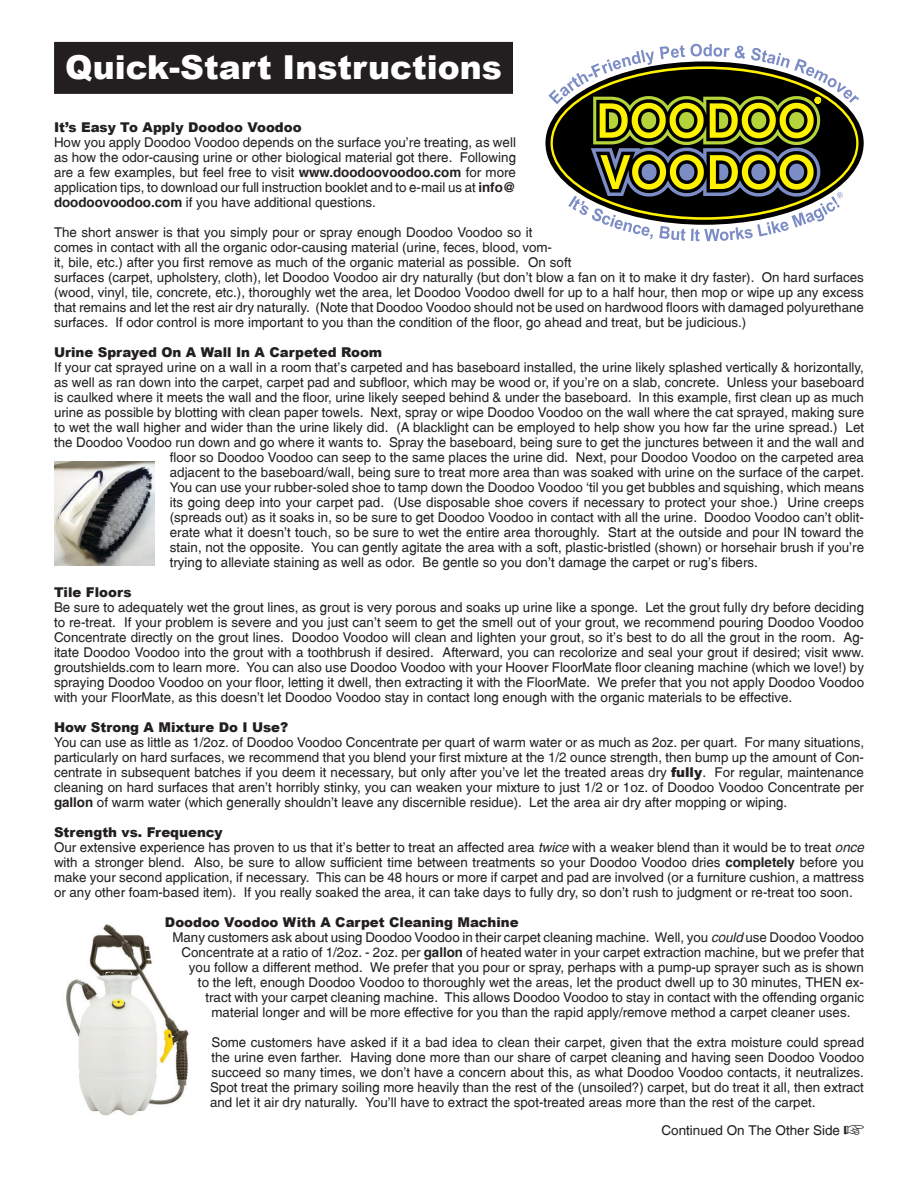
<style>
.page{position:relative;width:918px;height:1188px;background:#fff}
.page>*{position:absolute;margin:0;border:0;box-sizing:border-box;transform-origin:0 0}
.t1{font:900 33px "Arial";color:#fff}
.t2{font:13.5px/15px "Switzerland Plain";color:#231f20;text-align:justify}
.t3{font:900 13.5px "Arial";color:#231f20}
.s1{font-family:"Switzerland";font-weight:700}
.s2{font-family:"Arial";font-weight:900}
.s3{font-family:"Switzerland";font-style:italic}
</style>
<div class="page">
<img style="left:66px;top:924px;width:123px;height:192px">
<div style="left:55px;top:43px;width:457px;height:50px;background:#231f20"></div>
<div style="left:54px;top:42px;width:459px;height:52px;border:2px solid #231f20"></div>
<img style="left:54px;top:462px;width:100px;height:104px">
<svg style="left:548px;top:44px;width:311px;height:197px"></svg>
<h1 class="t1" style="left:65px;top:43px;width:438px">Quick-Start Instructions</h1>
<p class="t3" style="left:54px;top:118px;width:249px">It’s Easy To Apply Doodoo Voodoo</p>
<p class="t2" style="left:54px;top:135px;width:464px">How you apply Doodoo Voodoo depends on the surface you’re treating, as well as how the odor-causing urine or other biological material got there. Following are a few examples, but feel free to visit <span class="s1">www.doodoovoodoo.com</span> for more application tips, to download our full instruction booklet and to e-mail us at <span class="s1">info@ doodoovoodoo.com</span> if you have additional questions.</p>
<p class="t2" style="left:54px;top:225px;width:812px;text-align:left">The short answer is that you simply pour or spray enough Doodoo Voodoo so it<br>comes in contact with all the organic odor-causing material (urine, feces, blood, vom-<br>it, bile, etc.) after you first remove as much of the organic material as possible. On soft<br>surfaces (carpet, upholstery, cloth), let Doodoo Voodoo air dry naturally (but don’t blow a fan on it to make it dry faster). On hard surfaces (wood, vinyl, tile, concrete, etc.), thoroughly wet the area, let Doodoo Voodoo dwell for up to a half hour, then mop or wipe up any excess that remains and let the rest air dry naturally. (Note that Doodoo Voodoo should not be used on hardwood floors with damaged polyurethane surfaces. If odor control is more important to you than the condition of the floor, go ahead and treat, but be judicious.)</p>
<p class="t3" style="left:54px;top:343px;width:330px">Urine Sprayed On A Wall In A Carpeted Room</p>
<p class="t2" style="left:54px;top:360px;width:812px">If your cat sprayed urine on a wall in a room that’s carpeted and has baseboard installed, the urine likely splashed vertically &amp; horizontally,</p>
<p class="t2" style="left:54px;top:375px;width:812px">as well as ran down into the carpet, carpet pad and subfloor, which may be wood or, if you’re on a slab, concrete. Unless your baseboard</p>
<p class="t2" style="left:54px;top:390px;width:812px">is caulked where it meets the wall and the floor, urine likely seeped behind &amp; under the baseboard. In this example, first clean up as much</p>
<p class="t2" style="left:54px;top:405px;width:812px">urine as possible by blotting with clean paper towels. Next, spray or wipe Doodoo Voodoo on the wall where the cat sprayed, making sure</p>
<p class="t2" style="left:54px;top:420px;width:812px">to wet the wall higher and wider than the urine likely did. (A blacklight can be employed to help show you how far the urine spread.) Let</p>
<p class="t2" style="left:54px;top:435px;width:812px">the Doodoo Voodoo run down and go where it wants to. Spray the baseboard, being sure to get the junctures between it and the wall and</p>
<p class="t2" style="left:170px;top:450px;width:696px">floor so Doodoo Voodoo can seep to the same places the urine did. Next, pour Doodoo Voodoo on the carpeted area</p>
<p class="t2" style="left:170px;top:465px;width:696px">adjacent to the baseboard/wall, being sure to treat more area than was soaked with urine on the surface of the carpet.</p>
<p class="t2" style="left:170px;top:480px;width:696px">You can use your rubber-soled shoe to tamp down the Doodoo Voodoo ‘til you get bubbles and squishing, which means</p>
<p class="t2" style="left:170px;top:495px;width:696px">its going deep into your carpet pad. (Use disposable shoe covers if necessary to protect your shoe.) Urine creeps</p>
<p class="t2" style="left:170px;top:510px;width:696px">(spreads out) as it soaks in, so be sure to get Doodoo Voodoo in contact with all the urine. Doodoo Voodoo can’t oblit-</p>
<p class="t2" style="left:170px;top:525px;width:696px">erate what it doesn’t touch, so be sure to wet the entire area thoroughly. Start at the outside and pour IN toward the</p>
<p class="t2" style="left:170px;top:540px;width:696px">stain, not the opposite. You can gently agitate the area with a soft, plastic-bristled (shown) or horsehair brush if you’re</p>
<p class="t2" style="left:170px;top:555px;width:589px">trying to alleviate staining as well as odor. Be gentle so you don’t damage the carpet or rug’s fibers.</p>
<p class="t3" style="left:54px;top:583px;width:79px">Tile Floors</p>
<p class="t2" style="left:54px;top:600px;width:812px">Be sure to adequately wet the grout lines, as grout is very porous and soaks up urine like a sponge. Let the grout fully dry before deciding to re-treat. If your problem is severe and you just can’t seem to get the smell out of your grout, we recommend pouring Doodoo Voodoo Concentrate directly on the grout lines. Doodoo Voodoo will clean and lighten your grout, so it’s best to do all the grout in the room. Ag&shy;itate Doodoo Voodoo into the grout with a toothbrush if desired. Afterward, you can recolorize and seal your grout if desired; visit www. groutshields.com to learn more. You can also use Doodoo Voodoo with your Hoover FloorMate floor cleaning machine (which we love!) by spraying Doodoo Voodoo on your floor, letting it dwell, then extracting it with the FloorMate. We prefer that you not apply Doodoo Voodoo with your FloorMate, as this doesn’t let Doodoo Voodoo stay in contact long enough with the organic materials to be effective.</p>
<p class="t3" style="left:54px;top:718px;width:236px">How Strong A Mixture Do I Use?</p>
<p class="t2" style="left:54px;top:735px;width:812px">You can use as little as 1/2oz. of Doodoo Voodoo Concentrate per quart of warm water or as much as 2oz. per quart. For many situations, particularly on hard surfaces, we recommend that you blend your first mixture at the 1/2 ounce strength, then bump up the amount of Con&shy;centrate in subsequent batches if you deem it necessary, but only after you’ve let the treated areas dry <span class="s2">fully</span>. For regular, maintenance cleaning on hard surfaces that aren’t horribly stinky, you can weaken your mixture to just 1/2 or 1oz. of Doodoo Voodoo Concentrate per <span class="s1">gallon</span> of warm water (which generally shouldn’t leave any discernible residue). Let the area air dry after mopping or wiping.</p>
<p class="t3" style="left:54px;top:823px;width:170px">Strength vs. Frequency</p>
<p class="t2" style="left:54px;top:840px;width:812px">Our extensive experience has proven to us that it’s better to treat an affected area <span class="s3">twice</span> with a weaker blend than it would be to treat <span class="s3">once </span>with a stronger blend. Also, be sure to allow sufficient time between treatments so your Doodoo Voodoo dries <span class="s1">completely</span> before you make your second application, if necessary. This can be 48 hours or more if carpet and pad are involved (or a furniture cushion, a mattress or any other foam-based item). If you really soaked the area, it can take days to fully dry, so don’t rush to judgment or re-treat too soon.</p>
<p class="t3" style="left:165px;top:913px;width:355px">Doodoo Voodoo With A Carpet Cleaning Machine</p>
<p class="t2" style="left:172px;top:930px;width:693px">Many customers ask about using Doodoo Voodoo in their carpet cleaning machine. Well, you <span class="s3">could</span> use Doodoo Voodoo</p>
<p class="t2" style="left:181px;top:945px;width:684px">Concentrate at a ratio of 1/2oz. - 2oz. per <span class="s1">gallon</span> of heated water in your carpet extraction machine, but we prefer that</p>
<p class="t2" style="left:189px;top:960px;width:677px">you follow a different method. We prefer that you pour or spray, perhaps with a pump-up sprayer such as is shown</p>
<p class="t2" style="left:198px;top:975px;width:668px">to the left, enough Doodoo Voodoo to thoroughly wet the areas, let the product dwell up to 30 minutes, THEN ex-</p>
<p class="t2" style="left:205px;top:990px;width:660px">tract with your carpet cleaning machine. This allows Doodoo Voodoo to stay in contact with the offending organic</p>
<p class="t2" style="left:212px;top:1005px;width:640px">material longer and will be more effective for you than the rapid apply/remove method a carpet cleaner uses.</p>
<p class="t2" style="left:210px;top:1035px;width:656px">Some customers have asked if it a bad idea to clean their carpet, given that the extra moisture could spread the urine even farther. Having done more than our share of carpet cleaning and having seen Doodoo Voodoo succeed so many times, we don’t have a concern about this, as what Doodoo Voodoo contacts, it neutralizes.<br>Spot treat the primary soiling more heavily than the rest of the (unsoiled?) carpet, but do treat it all, then extract and let it air dry naturally. You’ll have to extract the spot-treated areas more than the rest of the carpet.</p>
<p class="t2" style="left:661px;top:1122px;width:180px">Continued On The Other Side</p>
</div>
